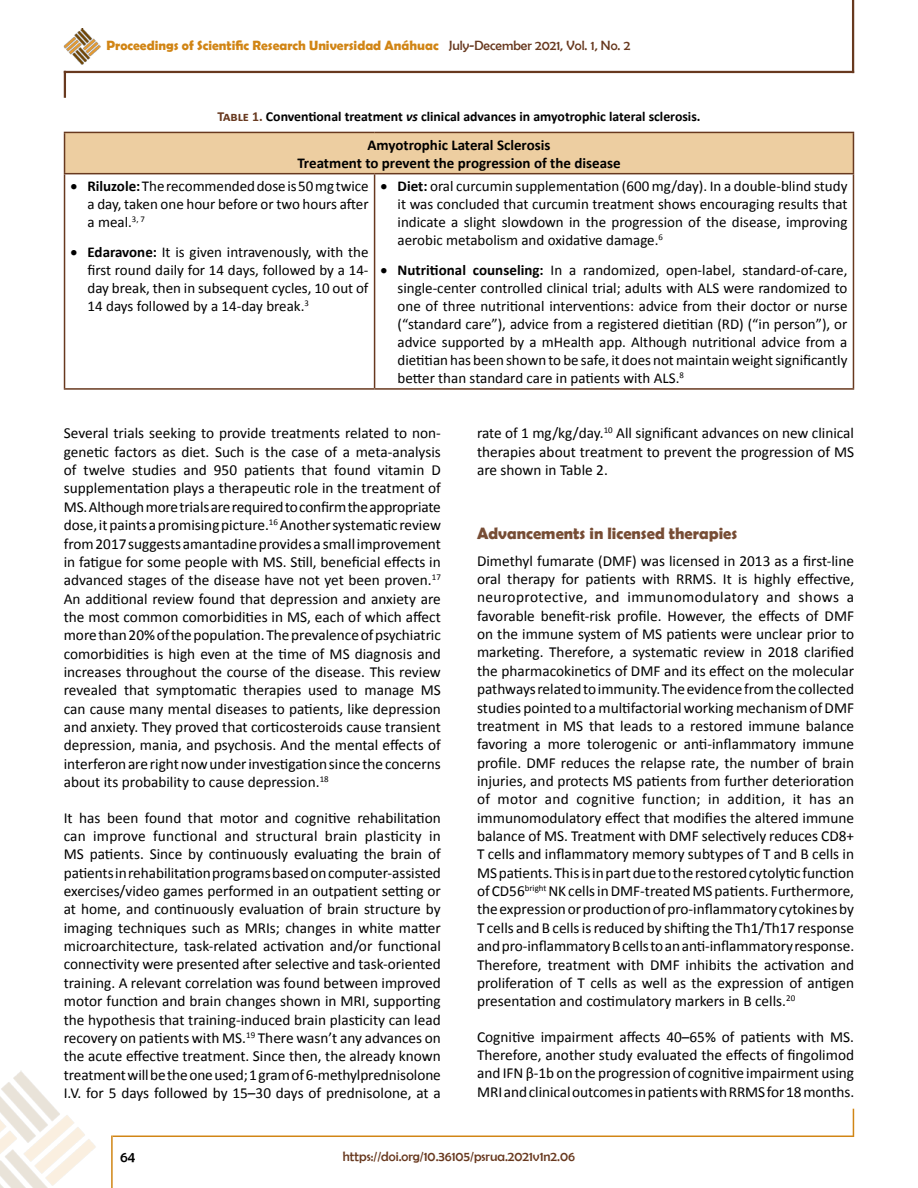
<style>
.page{position:relative;width:918px;height:1188px;background:#fff}
.page>*{position:absolute;margin:0;border:0;box-sizing:border-box;transform-origin:0 0}
.t1{font:700 16.5px "Berlin Sans FB Demi";color:#774d35}
.t2{font:15.3px/18.3px "Calibri";color:#000;text-align:justify}
.t3{font:15px/18px "Calibri";color:#000;text-align:justify}
.t4{font:700 15px/18px "Calibri";color:#000;text-align:center}
.t5{font:15px "Berlin Sans FB";color:#000}
.t6{font:700 13.8px "Calibri";color:#000}
.t7{font:700 13.5px "Berlin Sans FB Demi";color:#d18515}
.t8{font:13.5px "Berlin Sans FB";color:#68391f}
.s1{font-family:"Berlin Sans FB";font-weight:400;color:#68391f}
.s2{color:#68391f}
.s3{font-style:italic}
.s4{font-weight:700}
</style>
<div class="page">
<div style="left:65px;top:132px;width:788px;height:42px;background:#edcea1"></div>
<hr style="left:64px;top:174px;width:1px;height:214px;background:#68391f">
<hr style="left:374px;top:174px;width:1px;height:214px;background:#68391f">
<hr style="left:853px;top:174px;width:1px;height:214px;background:#68391f">
<hr style="left:64px;top:388px;width:311px;height:2px;background:#68391f">
<hr style="left:375px;top:388px;width:479px;height:2px;background:#68391f">
<hr style="left:64px;top:132px;width:311px;height:1px;background:#68391f">
<hr style="left:64px;top:133px;width:1px;height:40px;background:#68391f">
<hr style="left:375px;top:132px;width:479px;height:1px;background:#68391f">
<hr style="left:853px;top:133px;width:1px;height:40px;background:#68391f">
<hr style="left:64px;top:173px;width:311px;height:1px;background:#68391f">
<hr style="left:375px;top:173px;width:479px;height:1px;background:#68391f">
<hr style="left:113px;top:1136px;width:740px;height:1px;background:#d18515">
<hr style="left:111px;top:1136px;width:2px;height:52px;background:#d18515">
<svg style="left:853px;top:1109px;width:1px;height:28px"></svg>
<hr style="left:64px;top:71px;width:790px;height:2px;background:#68391f">
<hr style="left:852px;top:0;width:2px;height:73px;background:#68391f">
<hr style="left:64px;top:71px;width:2px;height:27px;background:#68391f">
<img style="left:64px;top:28px;width:36px;height:37px">
<img style="left:0;top:1071px;width:96px;height:117px">
<p class="t7" style="left:107px;top:38px;width:525px">Proceedings of Scientific Research Universidad Anáhuac <span class="s1">July-December 2021, Vol. 1, No. 2</span></p>
<p class="t6" style="left:218px;top:108px;width:484px"><span class="s2">Table 1.</span> Conventional treatment <span class="s3">vs</span> clinical advances in amyotrophic lateral sclerosis.</p>
<p class="t4" style="left:297px;top:135px;width:325px">Amyotrophic Lateral Sclerosis<br>Treatment to prevent the progression of the disease</p>
<p class="t3" style="left:88px;top:176px;width:283px;text-indent:-17px">• <span class="s4">Riluzole:</span> The recommended dose is 50 mg twice a day, taken one hour before or two hours after a meal.<sup>3,</sup> <sup>7</sup></p>
<p class="t3" style="left:88px;top:242px;width:283px;text-indent:-17px">• <span class="s4">Edaravone:</span> It is given intravenously, with the first round daily for 14 days, followed by a 14- day break, then in subsequent cycles, 10 out of 14 days followed by a 14-day break.<sup>3</sup></p>
<p class="t3" style="left:398px;top:176px;width:451px;text-indent:-17px">• <span class="s4">Diet:</span> oral curcumin supplementation (600 mg/day). In a double-blind study it was concluded that curcumin treatment shows encouraging results that indicate a slight slowdown in the progression of the disease, improving aerobic metabolism and oxidative damage.<sup>6</sup></p>
<p class="t3" style="left:398px;top:260px;width:451px;text-indent:-17px">• <span class="s4">Nutritional counseling:</span> In a randomized, open-label, standard-of-care, single-center controlled clinical trial; adults with ALS were randomized to one of three nutritional interventions: advice from their doctor or nurse (“standard care”), advice from a registered dietitian (RD) (“in person”), or advice supported by a mHealth app. Although nutritional advice from a dietitian has been shown to be safe, it does not maintain weight significantly better than standard care in patients with ALS.<sup>8</sup></p>
<p class="t2" style="left:64px;top:423px;width:379px">Several trials seeking to provide treatments related to non&shy;genetic factors as diet. Such is the case of a meta-analysis of twelve studies and 950 patients that found vitamin D supplementation plays a therapeutic role in the treatment of MS. Although more trials are required to confirm the appropriate dose, it paints a promising picture.<sup>16</sup> Another systematic review from 2017 suggests amantadine provides a small improvement in fatigue for some people with MS. Still, beneficial effects in advanced stages of the disease have not yet been proven.<sup>17<br></sup>An additional review found that depression and anxiety are the most common comorbidities in MS, each of which affect more than 20% of the population. The prevalence of psychiatric comorbidities is high even at the time of MS diagnosis and increases throughout the course of the disease. This review revealed that symptomatic therapies used to manage MS can cause many mental diseases to patients, like depression and anxiety. They proved that corticosteroids cause transient depression, mania, and psychosis. And the mental effects of interferon are right now under investigation since the concerns about its probability to cause depression.<sup>18</sup></p>
<p class="t2" style="left:64px;top:808px;width:379px">It has been found that motor and cognitive rehabilitation can improve functional and structural brain plasticity in MS patients. Since by continuously evaluating the brain of patients in rehabilitation programs based on computer-assisted exercises/video games performed in an outpatient setting or at home, and continuously evaluation of brain structure by imaging techniques such as MRIs; changes in white matter microarchitecture, task-related activation and/or functional connectivity were presented after selective and task-oriented training. A relevant correlation was found between improved motor function and brain changes shown in MRI, supporting the hypothesis that training-induced brain plasticity can lead recovery on patients with MS.<sup>19</sup> There wasn’t any advances on the acute effective treatment. Since then, the already known treatment will be the one used; 1 gram of 6-methylprednisolone I.V. for 5 days followed by 15–30 days of prednisolone, at a</p>
<p class="t2" style="left:477px;top:423px;width:379px">rate of 1 mg/kg/day.<sup>10</sup> All significant advances on new clinical therapies about treatment to prevent the progression of MS are shown in Table 2.</p>
<p class="t1" style="left:477px;top:524px;width:262px">Advancements in licensed therapies</p>
<p class="t2" style="left:477px;top:551px;width:379px">Dimethyl fumarate (DMF) was licensed in 2013 as a first-line oral therapy for patients with RRMS. It is highly effective, neuroprotective, and immunomodulatory and shows a favorable benefit-risk profile. However, the effects of DMF on the immune system of MS patients were unclear prior to marketing. Therefore, a systematic review in 2018 clarified the pharmacokinetics of DMF and its effect on the molecular pathways related to immunity. The evidence from the collected studies pointed to a multifactorial working mechanism of DMF treatment in MS that leads to a restored immune balance favoring a more tolerogenic or anti-inflammatory immune profile. DMF reduces the relapse rate, the number of brain injuries, and protects MS patients from further deterioration of motor and cognitive function; in addition, it has an immunomodulatory effect that modifies the altered immune balance of MS. Treatment with DMF selectively reduces CD8+ T cells and inflammatory memory subtypes of T and B cells in MS patients. This is in part due to the restored cytolytic function of CD56<sup>bright</sup> NK cells in DMF-treated MS patients. Furthermore, the expression or production of pro-inflammatory cytokines by T cells and B cells is reduced by shifting the Th1/Th17 response and pro-inflammatory B cells to an anti-inflammatory response.<br>Therefore, treatment with DMF inhibits the activation and proliferation of T cells as well as the expression of antigen presentation and costimulatory markers in B cells.<sup>20</sup></p>
<p class="t2" style="left:477px;top:1027px;width:379px">Cognitive impairment affects 40–65% of patients with MS.<br>Therefore, another study evaluated the effects of fingolimod and IFN β-1b on the progression of cognitive impairment using MRI and clinical outcomes in patients with RRMS for 18 months.</p>
<p class="t5" style="left:120px;top:1148px;width:17px">64</p>
<p class="t8" style="left:343px;top:1148px;width:234px">https://doi.org/10.36105/psrua.2021v1n2.06</p>
</div>
